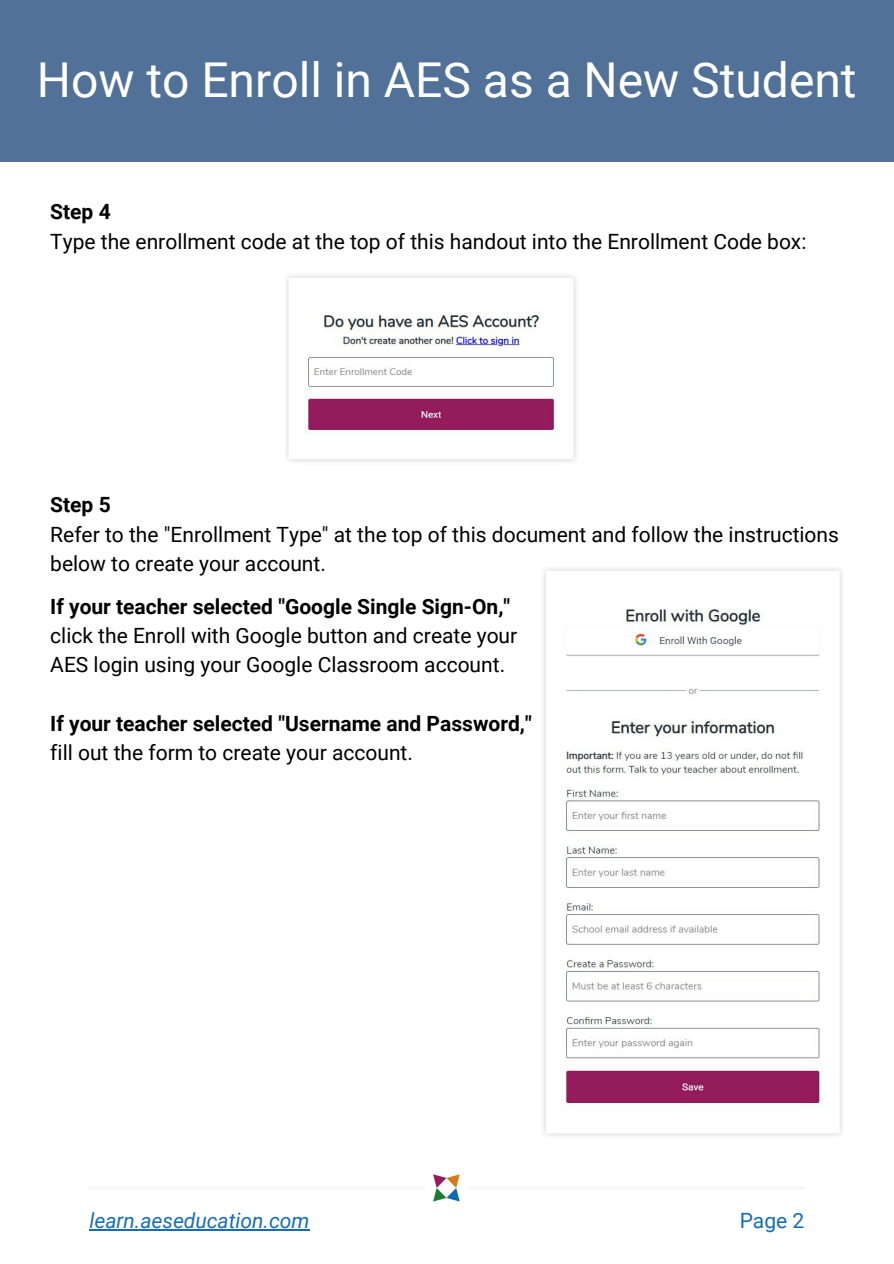
<style>
.page{position:relative;width:894px;height:1264px;background:#fff}
.page>*{position:absolute;margin:0;border:0;box-sizing:border-box;transform-origin:0 0}
.t1{font:48px "Roboto";color:#fff}
.t2{font:21px/29.2px "Roboto";color:#000}
.t3{font:700 21px "Roboto";color:#000}
.t4{font:italic 21px "Roboto";color:#146db6}
.t5{font:21px "Roboto";color:#146db6}
</style>
<div class="page">
<hr style="left:89px;top:1229px;width:221px;height:1px;background:#146db6">
<img style="left:433px;top:1174px;width:27px;height:28px">
<div style="left:0;top:0;width:893px;height:161px;background:#527199"></div>
<img style="left:286px;top:275px;width:290px;height:187px">
<img style="left:543px;top:568px;width:299px;height:568px">
<h1 class="t1" style="left:37px;top:52px;width:821px">How to Enroll in AES as a New Student</h1>
<p class="t3" style="left:50px;top:200px;width:62px">Step 4</p>
<p class="t2" style="left:50px;top:227px;width:757px">Type the enrollment code at the top of this handout into the Enrollment Code box:</p>
<p class="t3" style="left:50px;top:493px;width:62px">Step 5</p>
<p class="t2" style="left:50px;top:520px;width:790px">Refer to the "Enrollment Type" at the top of this document and follow the instructions below to create your account.</p>
<p class="t3" style="left:50px;top:594px;width:461px">If your teacher selected "Google Single Sign-On,"</p>
<p class="t2" style="left:50px;top:621px;width:468px">click the Enroll with Google button and create your<br>AES login using your Google Classroom account.</p>
<p class="t3" style="left:50px;top:711px;width:483px">If your teacher selected "Username and Password,"</p>
<p class="t2" style="left:50px;top:738px;width:364px">fill out the form to create your account.</p>
<p class="t4" style="left:89px;top:1208px;width:221px">learn.aeseducation.com</p>
<p class="t5" style="left:739px;top:1208px;width:66px">Page 2</p>
</div>
